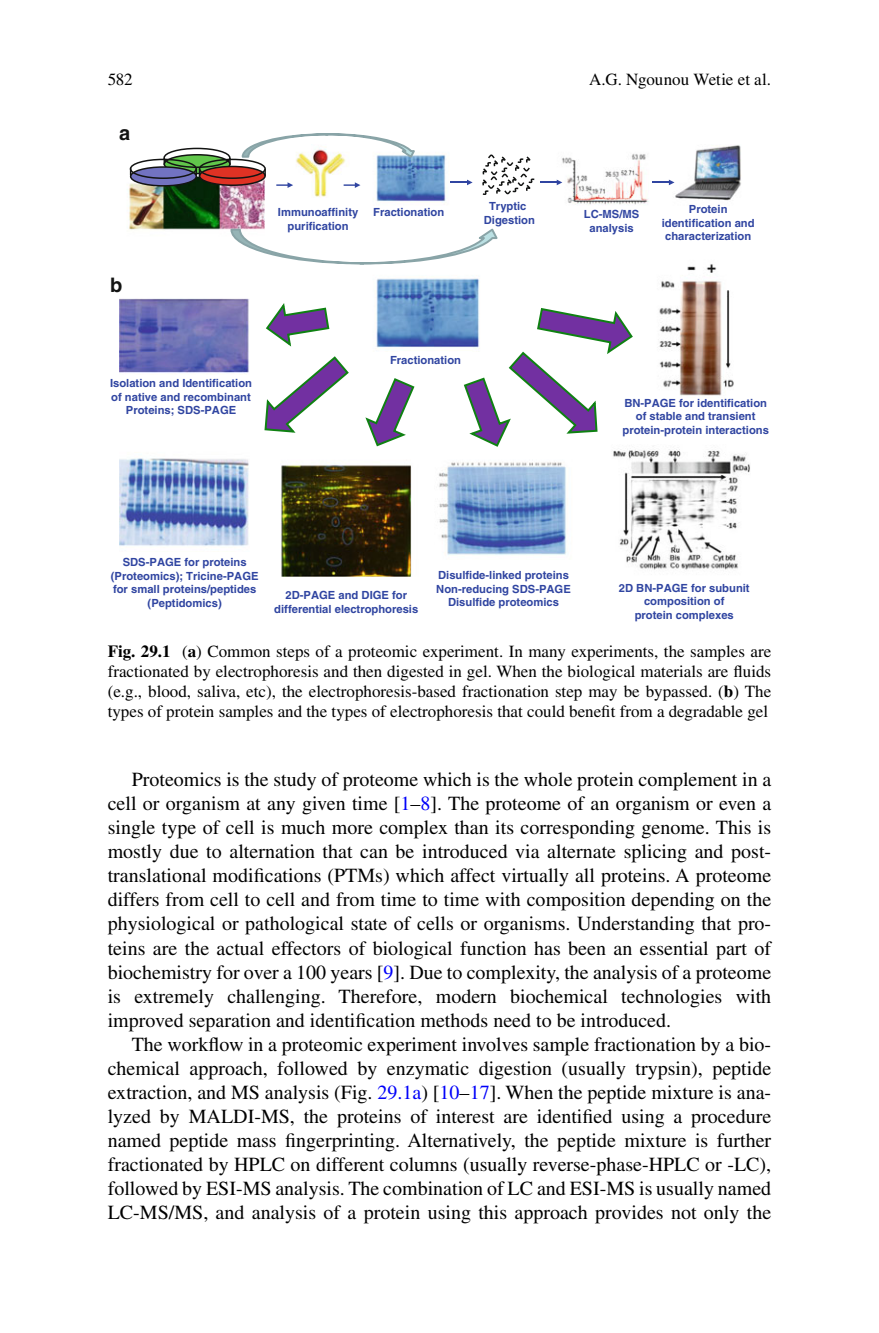
<style>
.page{position:relative;width:879px;height:1333px;background:#fff}
.page>*{position:absolute;margin:0;border:0;box-sizing:border-box;transform-origin:0 0}
.t1{font:20px/24px "Times";color:#000;text-align:justify}
.t2{font:700 20px "Helvetica";color:#131413}
.t3{font:17px/20px "Times";color:#000;text-align:justify}
.t4{font:700 11.2px/13.4px "Helvetica";color:#3045a1;text-align:center}
.s1{font-weight:700}
.s2{color:#0000fa}
</style>
<div class="page">
<img style="left:119px;top:145px;width:631px;height:432px">
<svg style="left:652px;top:180px;width:22px;height:5px"></svg>
<svg style="left:481px;top:154px;width:81px;height:41px"></svg>
<svg style="left:450px;top:180px;width:22px;height:5px"></svg>
<svg style="left:276px;top:182px;width:17px;height:6px"></svg>
<svg style="left:344px;top:182px;width:16px;height:6px"></svg>
<svg style="left:263px;top:355px;width:87px;height:79px"></svg>
<svg style="left:164px;top:155px;width:66px;height:18px"></svg>
<div style="left:164px;top:154px;width:67px;height:20px;border:2px solid #131413;border-radius:50%"></div>
<div style="left:163px;top:148px;width:68px;height:20px;border:2px solid #131413;border-radius:50%"></div>
<svg style="left:200px;top:166px;width:65px;height:19px"></svg>
<div style="left:199px;top:166px;width:67px;height:20px;border:2px solid #131413;border-radius:50%"></div>
<div style="left:199px;top:159px;width:67px;height:20px;border:2px solid #131413;border-radius:50%"></div>
<svg style="left:264px;top:169px;width:2px;height:7px"></svg>
<svg style="left:131px;top:167px;width:65px;height:19px"></svg>
<div style="left:130px;top:166px;width:67px;height:20px;border:2px solid #131413;border-radius:50%"></div>
<div style="left:130px;top:159px;width:67px;height:20px;border:2px solid #131413;border-radius:50%"></div>
<svg style="left:195px;top:168px;width:5px;height:8px"></svg>
<svg style="left:241px;top:133px;width:176px;height:27px"></svg>
<svg style="left:229px;top:227px;width:271px;height:38px"></svg>
<svg style="left:363px;top:377px;width:53px;height:70px"></svg>
<svg style="left:264px;top:300px;width:66px;height:47px"></svg>
<svg style="left:462px;top:307px;width:172px;height:141px"></svg>
<p class="t3" style="left:108px;top:71px;width:27px">582</p>
<p class="t2" style="left:119px;top:124px;width:13px">a</p>
<p class="t2" style="left:110px;top:277px;width:14px">b</p>
<p class="t4" style="left:110px;top:377px;width:144px">Isolation and Identification of native and recombinant<br>Proteins; SDS-PAGE</p>
<p class="t3" style="left:589px;top:71px;width:183px">A.G. Ngounou Wetie et al.</p>
<p class="t4" style="left:278px;top:206px;width:82px">Immunoaffinity purification</p>
<p class="t4" style="left:484px;top:200px;width:53px">Tryptic<br>Digestion</p>
<p class="t4" style="left:584px;top:208px;width:57px">LC-MS/MS analysis</p>
<p class="t4" style="left:373px;top:206px;width:73px">Fractionation</p>
<p class="t4" style="left:662px;top:203px;width:94px">Protein identification and characterization</p>
<p class="t4" style="left:390px;top:354px;width:73px">Fractionation</p>
<p class="t4" style="left:622px;top:397px;width:148px">BN-PAGE for identification of stable and transient protein-protein interactions</p>
<p class="t4" style="left:111px;top:556px;width:149px">SDS-PAGE for proteins (Proteomics); Tricine-PAGE for small proteins/peptides (Peptidomics)</p>
<p class="t4" style="left:274px;top:589px;width:145px">2D-PAGE and DIGE for differential electrophoresis</p>
<p class="t4" style="left:436px;top:569px;width:136px">Disulfide-linked proteins<br>Non-reducing SDS-PAGE<br>Disulfide proteomics</p>
<p class="t4" style="left:619px;top:582px;width:132px">2D BN-PAGE for subunit composition of<br>protein complexes</p>
<p class="t3" style="left:108px;top:642px;width:665px"><span class="s1">Fig. 29.1</span> ( <span class="s1">a</span> ) Common steps of a proteomic experiment. In many experiments, the samples are fractionated by electrophoresis and then digested in gel. When the biological materials are fluids (e.g., blood, saliva, etc), the electrophoresis-based fractionation step may be bypassed. ( <span class="s1">b</span> ) The types of protein samples and the types of electrophoresis that could benefit from a degradable gel</p>
<p class="t1" style="left:108px;top:769px;width:665px;text-indent:24px">Proteomics is the study of proteome which is the whole protein complement in a cell or organism at any given time [ <span class="s2">1</span> – <span class="s2">8</span> ]. The proteome of an organism or even a single type of cell is much more complex than its corresponding genome. This is mostly due to alternation that can be introduced via alternate splicing and post&shy;translational modifications (PTMs) which affect virtually all proteins. A proteome differs from cell to cell and from time to time with composition depending on the physiological or pathological state of cells or organisms. Understanding that pro&shy;teins are the actual effectors of biological function has been an essential part of biochemistry for over a 100 years [ <span class="s2">9</span> ]. Due to complexity, the analysis of a proteome is extremely challenging. Therefore, modern biochemical technologies with improved separation and identification methods need to be introduced.</p>
<p class="t1" style="left:108px;top:1033px;width:665px;text-indent:24px">The workflow in a proteomic experiment involves sample fractionation by a bio&shy;chemical approach, followed by enzymatic digestion (usually trypsin), peptide extraction, and MS analysis (Fig. <span class="s2">29.1a</span> ) [ <span class="s2">10</span> – <span class="s2">17</span> ]. When the peptide mixture is ana&shy;lyzed by MALDI-MS, the proteins of interest are identified using a procedure named peptide mass fingerprinting. Alternatively, the peptide mixture is further fractionated by HPLC on different columns (usually reverse-phase-HPLC or -LC), followed by ESI-MS analysis. The combination of LC and ESI-MS is usually named LC-MS/MS, and analysis of a protein using this approach provides not only the</p>
</div>
